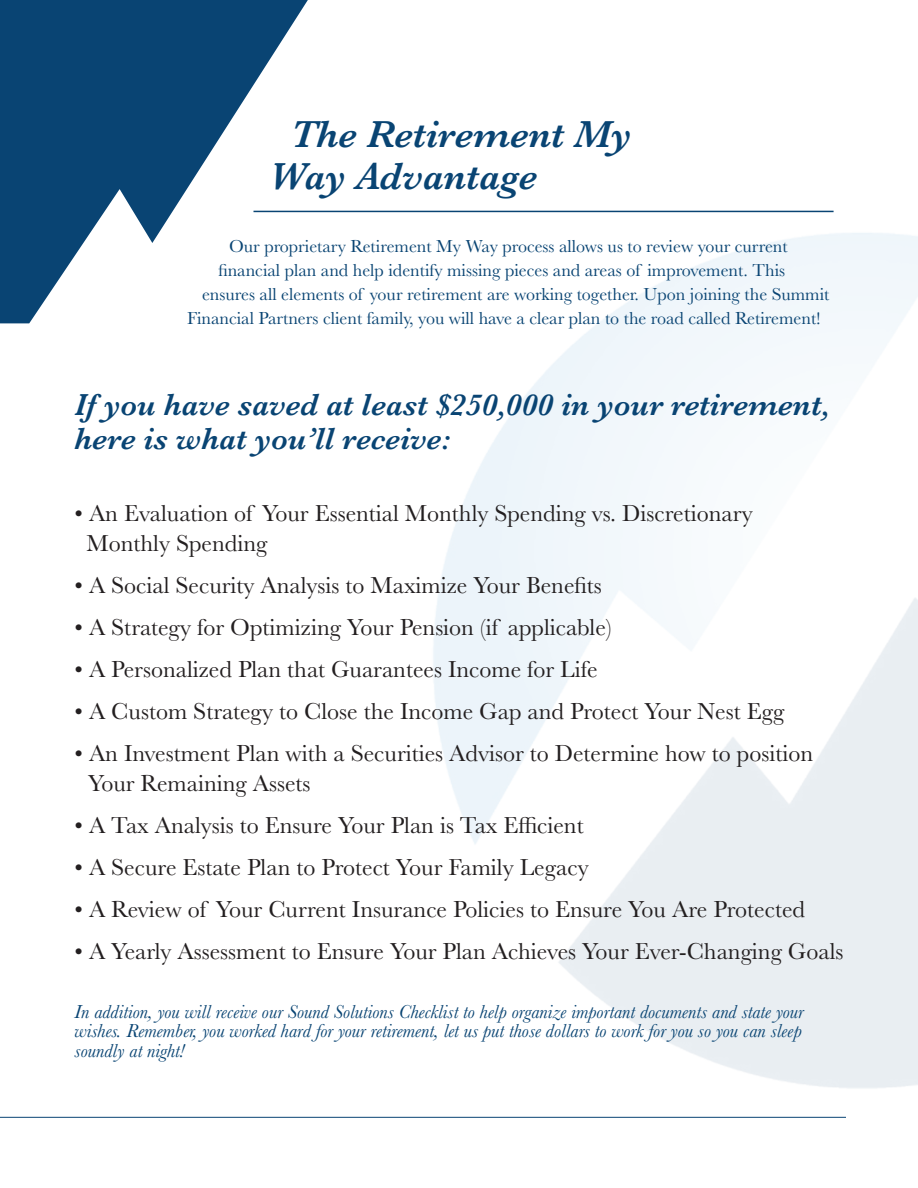
<style>
.page{position:relative;width:918px;height:1188px;background:#fff}
.page>*{position:absolute;margin:0;border:0;box-sizing:border-box;transform-origin:0 0}
.t1{font:italic 600 39px/42px "Baskerville";color:#094473}
.t2{font:italic 600 31.5px/34.5px "Baskerville";color:#094473}
.t3{font:24px "Baskerville";color:#231f20}
.t4{font:italic 19.5px/19.5px "Baskerville";color:#094473;text-align:justify}
.t5{font:18px "Baskerville";color:#094473}
</style>
<div class="page">
<svg style="left:0;top:0;width:308px;height:323px;fill:#094473"></svg>
<hr style="left:254px;top:211px;width:580px;height:1px;background:#094473">
<hr style="left:0;top:1117px;width:846px;height:1px;background:#094473">
<p class="t1" style="left:270px;top:114px;width:364px;text-indent:21px">The Retirement My<br>Way Advantage</p>
<p class="t5" style="left:229px;top:235px;width:560px">Our proprietary Retirement My Way process allows us to review your current</p>
<p class="t5" style="left:219px;top:259px;width:568px">financial plan and help identify missing pieces and areas of improvement. This</p>
<p class="t5" style="left:202px;top:283px;width:629px">ensures all elements of your retirement are working together. Upon joining the Summit</p>
<p class="t5" style="left:187px;top:307px;width:635px">Financial Partners client family, you will have a clear plan to the road called Retirement!</p>
<p class="t2" style="left:75px;top:387px;width:757px">If you have saved at least $250,000 in your retirement, here is what you’ll receive:</p>
<p class="t3" style="left:75px;top:498px;width:680px">• An Evaluation of Your Essential Monthly Spending vs. Discretionary</p>
<p class="t3" style="left:87px;top:528px;width:182px">Monthly Spending</p>
<p class="t3" style="left:75px;top:570px;width:529px">• A Social Security Analysis to Maximize Your Benefits</p>
<p class="t3" style="left:75px;top:612px;width:539px">• A Strategy for Optimizing Your Pension (if applicable)</p>
<p class="t3" style="left:75px;top:654px;width:525px">• A Personalized Plan that Guarantees Income for Life</p>
<p class="t3" style="left:75px;top:696px;width:711px">• A Custom Strategy to Close the Income Gap and Protect Your Nest Egg</p>
<p class="t3" style="left:75px;top:738px;width:740px">• An Investment Plan with a Securities Advisor to Determine how to position</p>
<p class="t3" style="left:88px;top:768px;width:224px">Your Remaining Assets</p>
<p class="t3" style="left:75px;top:810px;width:511px">• A Tax Analysis to Ensure Your Plan is Tax Efficient</p>
<p class="t3" style="left:75px;top:852px;width:516px">• A Secure Estate Plan to Protect Your Family Legacy</p>
<p class="t3" style="left:75px;top:894px;width:732px">• A Review of Your Current Insurance Policies to Ensure You Are Protected</p>
<p class="t3" style="left:75px;top:936px;width:770px">• A Yearly Assessment to Ensure Your Plan Achieves Your Ever-Changing Goals</p>
<p class="t4" style="left:75px;top:1002px;width:731px">In addition, you will receive our Sound Solutions Checklist to help organize important documents and state your wishes. Remember, you worked hard for your retirement, let us put those dollars to work for you so you can sleep soundly at night!</p>
</div>
